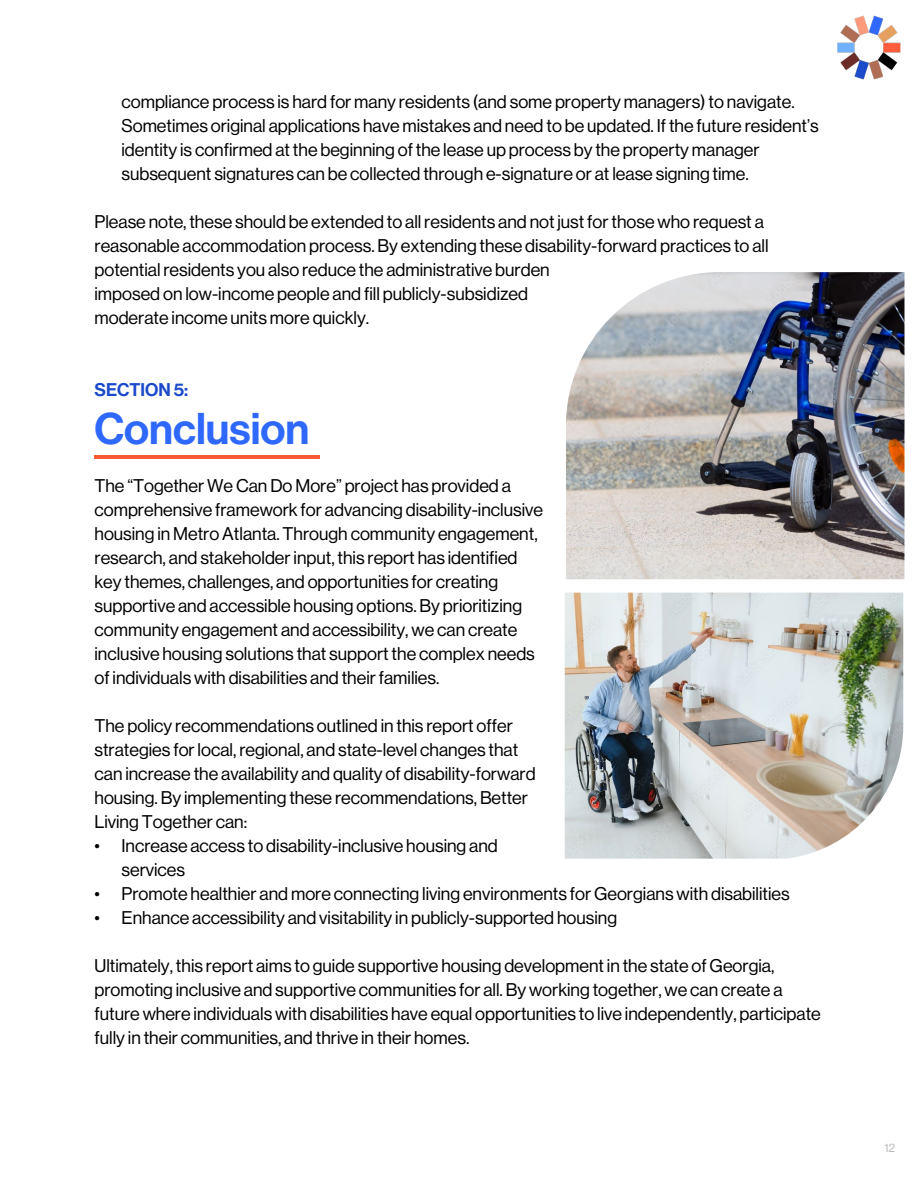
<style>
.page{position:relative;width:918px;height:1188px;background:#fff}
.page>*{position:absolute;margin:0;border:0;box-sizing:border-box;transform-origin:0 0}
.t1{font:500 43.5px "Neue Haas Grotesk Display 65";color:#2f68ff}
.t2{font:18px/24px "Neue Haas Grotesk Display 55 Roman";color:#000}
.t3{font:500 18px "Neue Haas Grotesk Display 65";color:#1a49cb}
.t4{font:12px "Neue Haas Grotesk Display 55 Roman";color:#bbbcbb}
</style>
<div class="page">
<hr style="left:94px;top:456px;width:226px;height:3px;background:#ff5836">
<img style="left:837px;top:15px;width:64px;height:65px">
<img style="left:565px;top:593px;width:338px;height:266px">
<img style="left:566px;top:272px;width:338px;height:307px">
<p class="t2" style="left:122px;top:90px;width:699px">compliance process is hard for many residents (and some property managers) to navigate.<br>Sometimes original applications have mistakes and need to be updated. If the future resident’s identity is confirmed at the beginning of the lease up process by the property manager subsequent signatures can be collected through e-signature or at lease signing time.</p>
<p class="t2" style="left:94px;top:210px;width:676px">Please note, these should be extended to all residents and not just for those who request a reasonable accommodation process. By extending these disability-forward practices to all potential residents you also reduce the administrative burden<br>imposed on low-income people and fill publicly-subsidized<br>moderate income units more quickly.</p>
<p class="t3" style="left:94px;top:380px;width:95px">SECTION 5:</p>
<h1 class="t1" style="left:94px;top:404px;width:216px">Conclusion</h1>
<p class="t2" style="left:94px;top:474px;width:450px">The “Together We Can Do More” project has provided a comprehensive framework for advancing disability-inclusive housing in Metro Atlanta. Through community engagement, research, and stakeholder input, this report has identified key themes, challenges, and opportunities for creating supportive and accessible housing options. By prioritizing community engagement and accessibility, we can create inclusive housing solutions that support the complex needs of individuals with disabilities and their families.</p>
<p class="t2" style="left:94px;top:714px;width:443px">The policy recommendations outlined in this report offer strategies for local, regional, and state-level changes that can increase the availability and quality of disability-forward housing. By implementing these recommendations, Better Living Together can:</p>
<p class="t2" style="left:122px;top:834px;width:378px;text-indent:-27px">• Increase access to disability-inclusive housing and services</p>
<p class="t2" style="left:94px;top:882px;width:697px">• Promote healthier and more connecting living environments for Georgians with disabilities</p>
<p class="t2" style="left:94px;top:906px;width:524px">• Enhance accessibility and visitability in publicly-supported housing</p>
<p class="t2" style="left:94px;top:954px;width:728px">Ultimately, this report aims to guide supportive housing development in the state of Georgia, promoting inclusive and supportive communities for all. By working together, we can create a future where individuals with disabilities have equal opportunities to live independently, participate fully in their communities, and thrive in their homes.</p>
<p class="t4" style="left:884px;top:1141px;width:12px">12</p>
</div>
